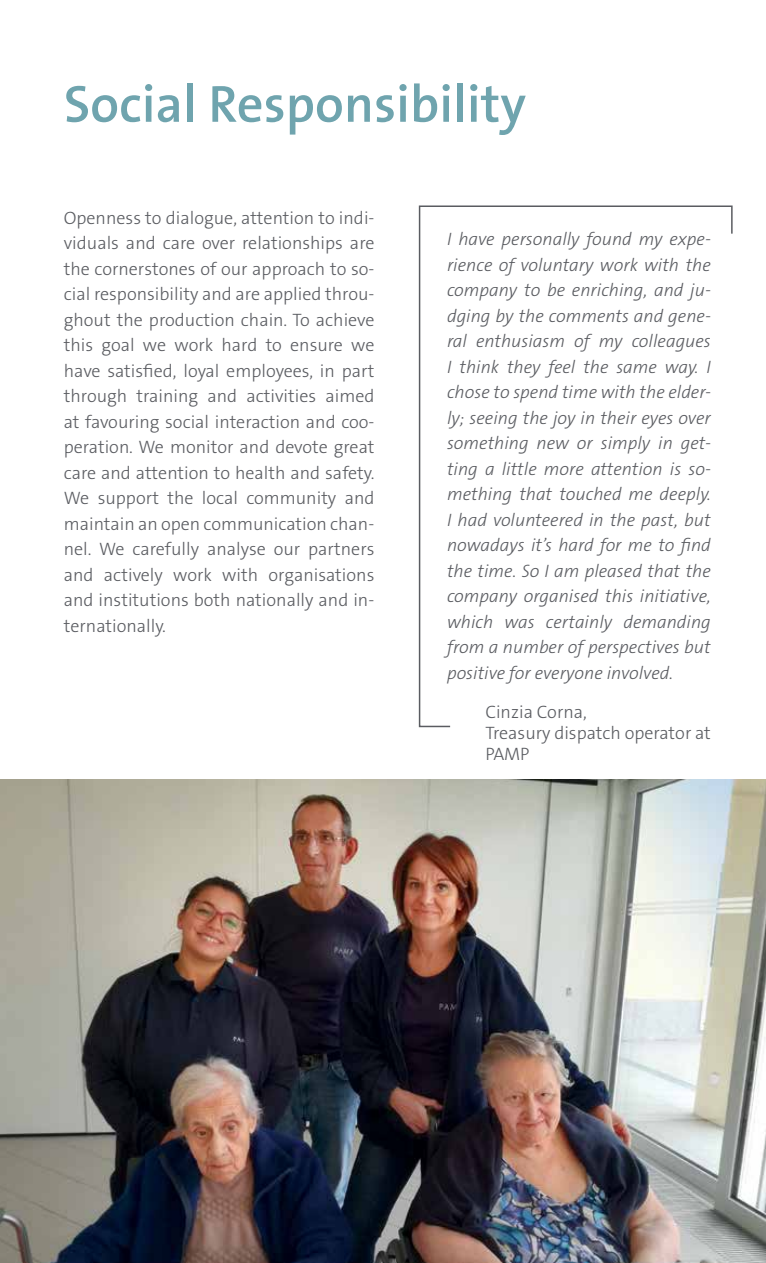
<style>
.page{position:relative;width:766px;height:1263px;background:#fff}
.page>*{position:absolute;margin:0;border:0;box-sizing:border-box;transform-origin:0 0}
.t1{font:600 52.5px "The Sans B W6";color:#6fa4ae}
.t2{font:300 18px/25.5px "The Sans B W3";color:#5a5c61;text-align:justify}
.t3{font:italic 300 18px/25.5px "The Sans B W3";color:#5a5c61;text-align:justify}
</style>
<div class="page">
<svg style="left:418px;top:205px;width:315px;height:523px"></svg>
<img style="left:0;top:780px;width:765px;height:483px">
<h1 class="t1" style="left:64px;top:70px;width:463px">Social Responsibility</h1>
<p class="t2" style="left:64px;top:205px;width:312px">Openness to dialogue, attention to indi&shy;viduals and care over relationships are the cornerstones of our approach to so&shy;cial responsibility and are applied throu&shy;ghout the production chain. To achieve this goal we work hard to ensure we have satisfied, loyal employees, in part through training and activities aimed at favouring social interaction and coo&shy;peration. We monitor and devote great care and attention to health and safety.<br>We support the local community and maintain an open communication chan&shy;nel. We carefully analyse our partners and actively work with organisations and institutions both nationally and in&shy;ternationally.</p>
<p class="t3" style="left:447px;top:227px;width:265px">I have personally found my expe&shy;rience of voluntary work with the company to be enriching, and ju&shy;dging by the comments and gene&shy;ral enthusiasm of my colleagues I think they feel the same way. I chose to spend time with the elder&shy;ly; seeing the joy in their eyes over something new or simply in get&shy;ting a little more attention is so&shy;mething that touched me deeply.<br>I had volunteered in the past, but nowadays it’s hard for me to find the time. So I am pleased that the company organised this initiative, which was certainly demanding from a number of perspectives but positive for everyone involved.</p>
<p class="t2" style="left:485px;top:701px;width:227px;line-height:21px;text-align:left">Cinzia Corna,<br>Treasury dispatch operator at<br>PAMP</p>
</div>
